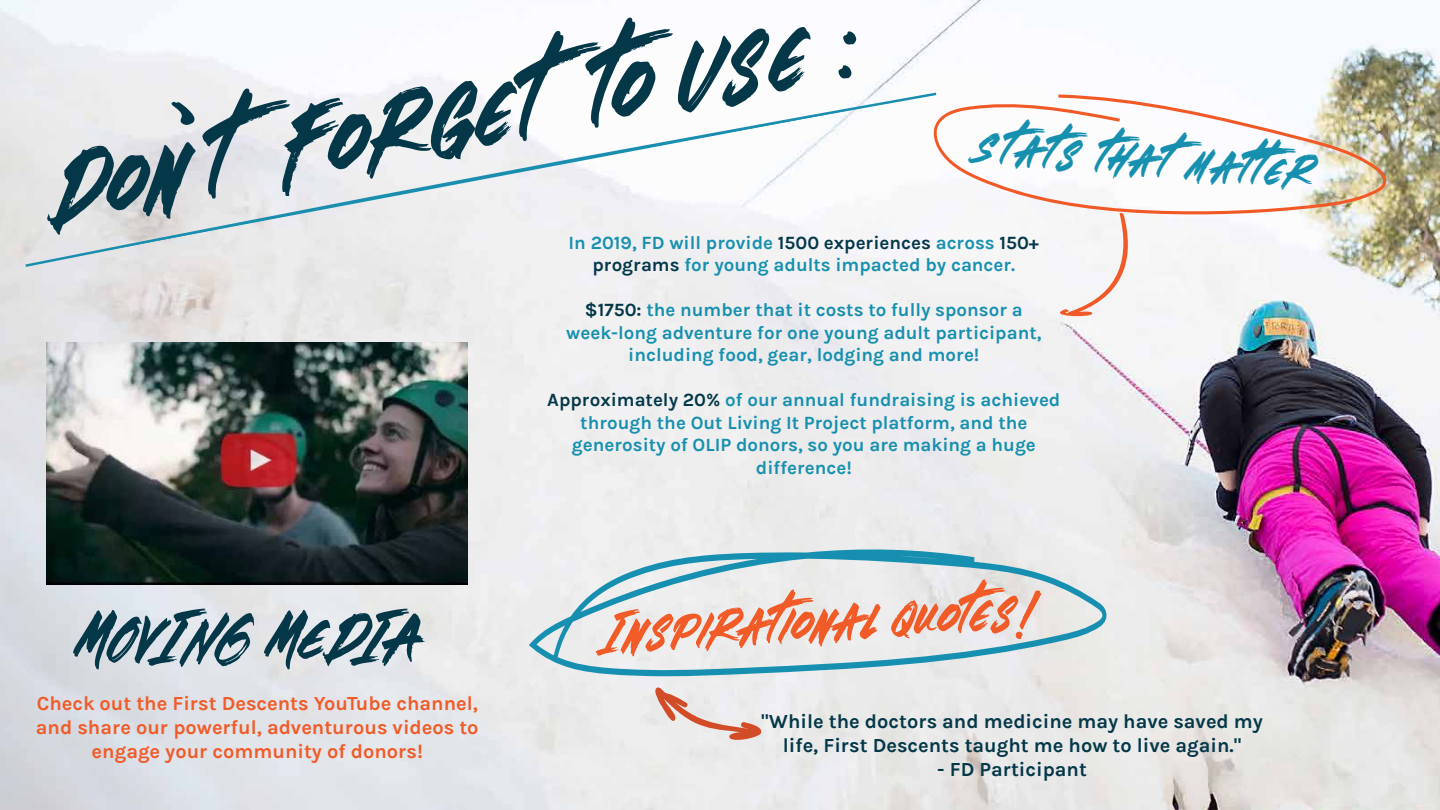
<style>
.page{position:relative;width:1440px;height:810px;background:#fff}
.page>*{position:absolute;margin:0;border:0;box-sizing:border-box;transform-origin:0 0}
.t1{font:102.5px "Brotherhood";color:#043849}
.t2{font:67.5px "Brotherhood";color:#043849}
.t3{font:52.5px "Brotherhood";color:#f15b28}
.t4{font:46.25px "Brotherhood";color:#1790b0}
.t5{font:700 20px/24px "Karla";color:#f15b28;text-align:center}
.t6{font:700 20px/24px "Karla";color:#043849;text-align:center}
.t7{font:700 18.75px/22.5px "Karla";color:#1790b0;text-align:center}
.s1{color:#043849}
</style>
<div class="page">
<img style="left:0;top:0;width:1440px;height:810px">
<svg style="left:939px;top:94px;width:449px;height:122px"></svg>
<svg style="left:1046px;top:213px;width:88px;height:105px"></svg>
<svg style="left:654px;top:686px;width:110px;height:58px;background:#e7cfc9"></svg>
<svg style="left:529px;top:547px;width:578px;height:129px;background:#d0dfe3"></svg>
<img style="left:47px;top:342px;width:421px;height:243px">
<svg style="left:23px;top:91px;width:916px;height:178px;fill:#f1f0f1"></svg>
<h1 class="t1" style="left:31px;top:125px;width:835px;rotate:-10deg">Don’t Forget to Use :</h1>
<h3 class="t4" style="left:972px;top:114px;width:346px;rotate:5deg">Stats that matter</h3>
<p class="t7" style="left:569px;top:231px;width:472px">In 2019, FD will provide <span class="s1">1500 experiences</span> across <span class="s1">150+ programs</span> for young adults impacted by cancer.</p>
<p class="t7" style="left:566px;top:299px;width:477px"><span class="s1">$1750:</span> the number that it costs to fully sponsor a week-long adventure for one young adult participant, including food, gear, lodging and more!</p>
<p class="t7" style="left:547px;top:389px;width:515px"><span class="s1">Approximately 20%</span> of our annual fundraising is achieved through the Out Living It Project platform, and the generosity of OLIP donors, so you are making a huge difference!</p>
<h2 class="t2" style="left:73px;top:594px;width:346px">MOVING MEDIA</h2>
<p class="t5" style="left:36px;top:691px;width:444px">Check out the First Descents YouTube channel, and share our powerful, adventurous videos to engage your community of donors!</p>
<h3 class="t3" style="left:592px;top:600px;width:433px;rotate:-3deg">Inspirational Quotes!</h3>
<p class="t6" style="left:761px;top:709px;width:503px">"While the doctors and medicine may have saved my life, First Descents taught me how to live again."</p>
<p class="t6" style="left:937px;top:757px;width:151px">- FD Participant</p>
</div>
